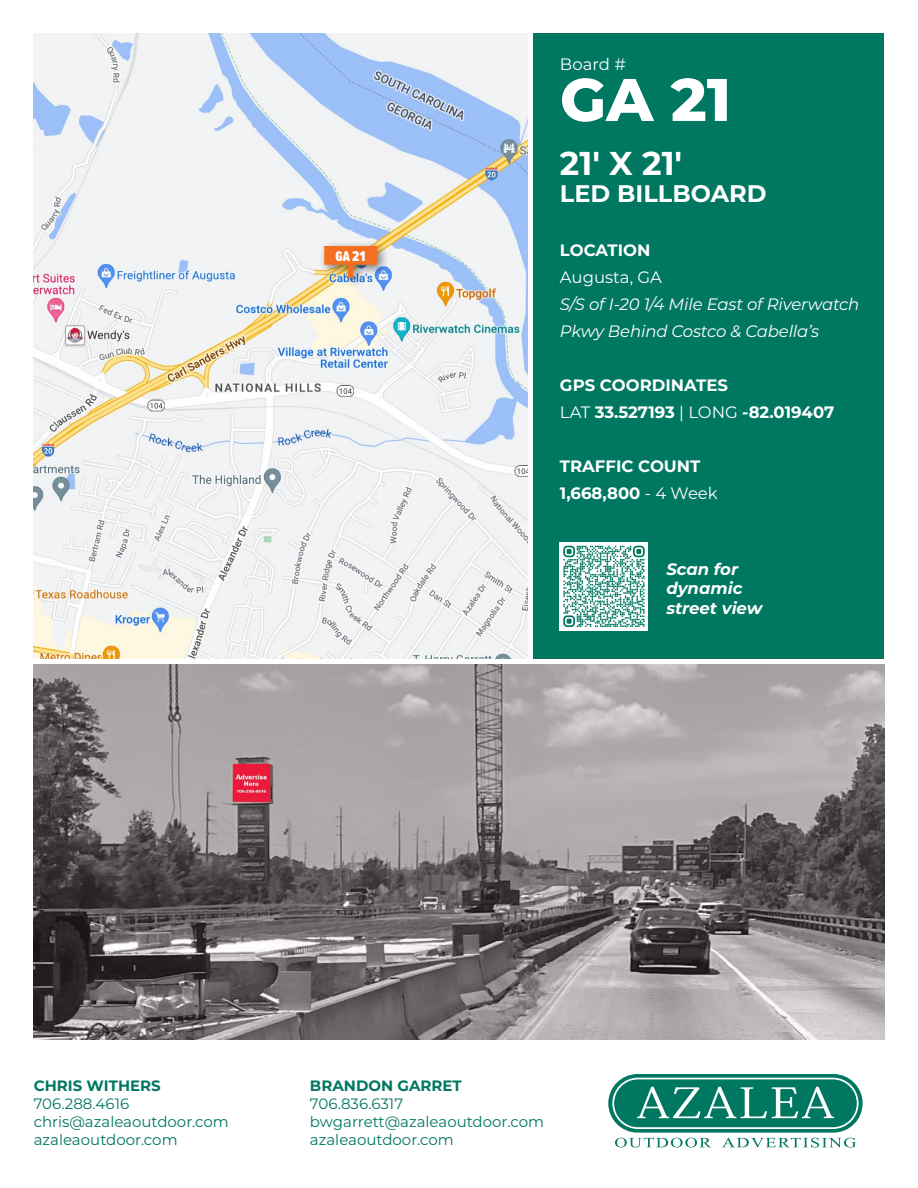
<style>
.page{position:relative;width:918px;height:1188px;background:#fff}
.page>*{position:absolute;margin:0;border:0;box-sizing:border-box;transform-origin:0 0}
.t1{font:800 60px "Montserrat";color:#fff}
.t2{font:700 33px "Montserrat";color:#fff}
.t3{font:700 24px "Montserrat";color:#fff}
.t4{font:700 16.5px/27px "Montserrat";color:#fff}
.t5{font:italic 16.5px/27px "Montserrat";letter-spacing:-.01em;color:#fff}
.t6{font:italic 700 16.5px/19.5px "Montserrat";color:#fff}
.t7{font:16.5px "Montserrat";color:#fff}
.t8{font:15px/18px "Montserrat";color:#007761}
.t9{font:700 15px "Montserrat";color:#007761}
.t10{font:900 14.7px "Proxima Nova Ex Cn";color:#fff}
.s1{font-weight:400}
</style>
<div class="page">
<img style="left:34px;top:665px;width:850px;height:374px">
<div style="left:533px;top:34px;width:351px;height:625px;background:#007761"></div>
<img style="left:34px;top:34px;width:493px;height:625px">
<div style="left:318px;top:240px;width:72px;height:50px;background:#000;opacity:.5"></div>
<svg style="left:324px;top:246px;width:53px;height:32px;background:#db8850"></svg>
<div style="left:560px;top:542px;width:88px;height:88px;background:#fff"></div>
<svg style="left:563px;top:546px;width:82px;height:81px"></svg>
<svg style="left:608px;top:1074px;width:255px;height:59px;background:#1b8571"></svg>
<svg style="left:612px;top:1078px;width:247px;height:51px;background:#339280"></svg>
<svg style="left:615px;top:1138px;width:241px;height:10px"></svg>
<p class="t10" style="left:336px;top:245px;width:31px">GA 21</p>
<p class="t7" style="left:560px;top:53px;width:67px">Board #</p>
<h1 class="t1" style="left:560px;top:56px;width:173px">GA 21</h1>
<h2 class="t2" style="left:560px;top:139px;width:124px">21' X 21'</h2>
<h3 class="t3" style="left:560px;top:176px;width:208px">LED BILLBOARD</h3>
<p class="t4" style="left:560px;top:236px;width:92px">LOCATION</p>
<p class="t7" style="left:560px;top:266px;width:104px">Augusta, GA</p>
<p class="t5" style="left:560px;top:290px;width:301px">S/S of I-20 1/4 Mile East of Riverwatch<br>Pkwy Behind Costco &amp; Cabella’s</p>
<p class="t4" style="left:560px;top:371px;width:276px">GPS COORDINATES<br><span class="s1">LAT</span> 33.527193 <span class="s1">| LONG</span> -82.019407</p>
<p class="t4" style="left:560px;top:452px;width:159px">TRAFFIC COUNT<br>1,668,800 <span class="s1">- 4 Week</span></p>
<p class="t6" style="left:666px;top:558px;width:98px">Scan for dynamic street view</p>
<p class="t9" style="left:34px;top:1075px;width:129px">CHRIS WITHERS</p>
<p class="t8" style="left:34px;top:1094px;width:197px">706.288.4616 chris@azaleaoutdoor.com azaleaoutdoor.com</p>
<p class="t9" style="left:310px;top:1075px;width:153px">BRANDON GARRET</p>
<p class="t8" style="left:310px;top:1094px;width:236px">706.836.6317 bwgarrett@azaleaoutdoor.com azaleaoutdoor.com</p>
</div>
